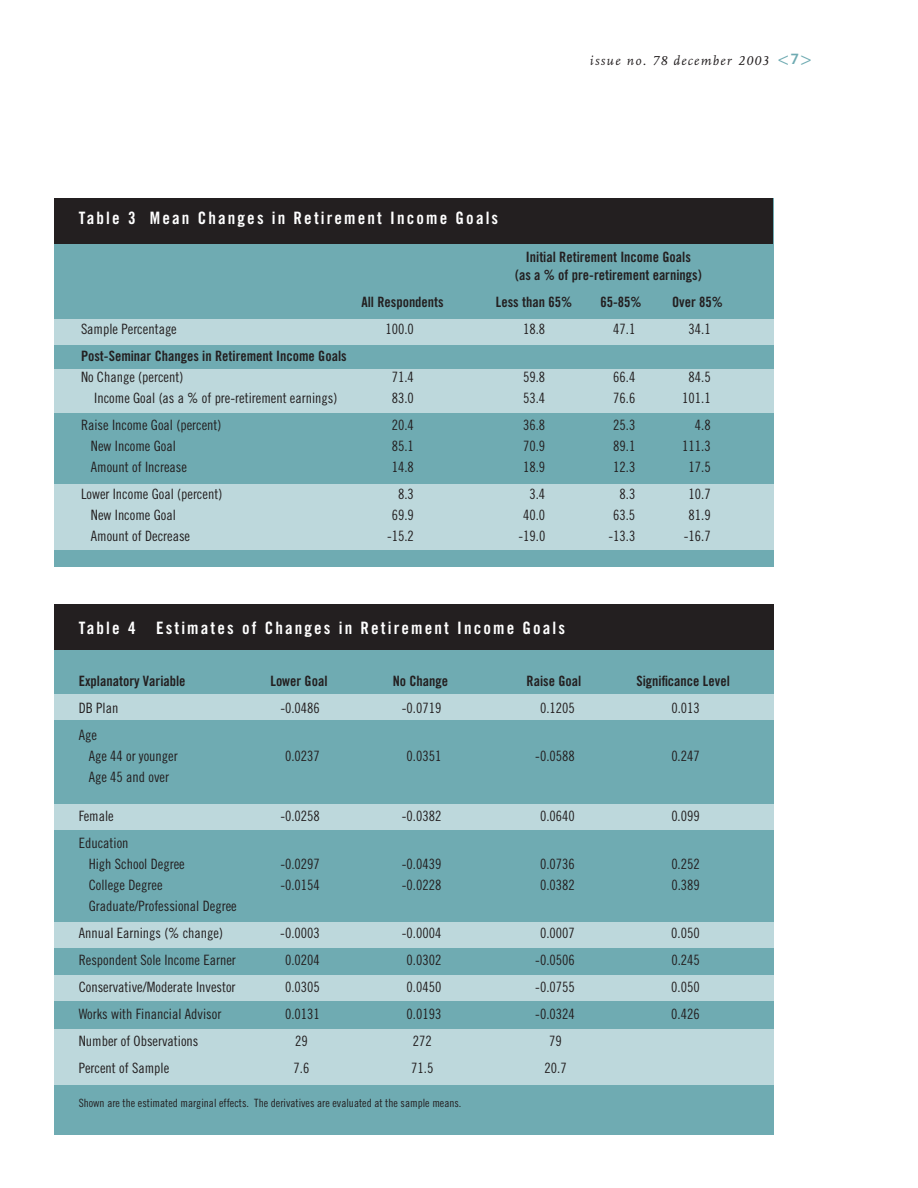
<style>
.page{position:relative;width:918px;height:1188px;background:#fff}
.page>*{position:absolute;margin:0;border:0;box-sizing:border-box;transform-origin:0 0}
.t1{font:700 condensed 18px "TC Trade Gothic";letter-spacing:.12em;color:#fff}
.t2{font:15px/21px "TC Trade Gothic Condensed";color:#231f20}
.t3{font:700 condensed 15px/18px "TC Trade Gothic";color:#231f20;text-align:center}
.t4{font:italic 13.5px "TC Scala";letter-spacing:.1em;color:#231f20}
.t5{font:12px "TC Trade Gothic Condensed";color:#231f20}
.s1{font-family:"TC Trade Gothic";font-style:normal;font-size:19.5px;color:#6fabb2}
.s2{font-family:"TC Trade Gothic";font-weight:700;font-style:normal;font-size:15px;color:#6fabb2}
</style>
<div class="page">
<div style="left:54px;top:198px;width:720px;height:369px;background:#6fabb2"></div>
<div style="left:54px;top:198px;width:719px;height:45px;background:#231f20"></div>
<div style="left:54px;top:319px;width:720px;height:25px;background:#bdd8dc"></div>
<div style="left:54px;top:370px;width:720px;height:43px;background:#bdd8dc"></div>
<div style="left:54px;top:485px;width:720px;height:65px;background:#bdd8dc"></div>
<div style="left:54px;top:642px;width:720px;height:493px;background:#6fabb2"></div>
<div style="left:54px;top:605px;width:720px;height:45px;background:#231f20"></div>
<div style="left:54px;top:695px;width:720px;height:25px;background:#bdd8dc"></div>
<div style="left:54px;top:804px;width:720px;height:26px;background:#bdd8dc"></div>
<div style="left:54px;top:923px;width:720px;height:25px;background:#bdd8dc"></div>
<div style="left:54px;top:975px;width:720px;height:26px;background:#bdd8dc"></div>
<div style="left:54px;top:1029px;width:720px;height:56px;background:#bdd8dc"></div>
<p class="t4" style="left:590px;top:54px;width:223px">issue no. 78 december 2003 <span class="s1">&lt;</span><span class="s2">7</span><span class="s1">&gt;</span></p>
<p class="t1" style="left:79px;top:212px;width:421px">Table 3 Mean Changes in Retirement Income Goals</p>
<p class="t3" style="left:515px;top:249px;width:188px">Initial Retirement Income Goals<br>(as a % of pre-retirement earnings)</p>
<p class="t3" style="left:361px;top:294px;width:84px">All Respondents</p>
<p class="t3" style="left:496px;top:294px;width:78px">Less than 65%</p>
<p class="t3" style="left:600px;top:294px;width:43px">65-85%</p>
<p class="t3" style="left:672px;top:294px;width:52px">Over 85%</p>
<p class="t2" style="left:81px;top:320px;width:97px">Sample Percentage</p>
<p class="t2" style="left:385px;top:320px;width:30px">100.0</p>
<p class="t2" style="left:523px;top:320px;width:24px">18.8</p>
<p class="t2" style="left:613px;top:320px;width:24px">47.1</p>
<p class="t2" style="left:689px;top:320px;width:24px">34.1</p>
<p class="t3" style="left:81px;top:348px;width:267px">Post-Seminar Changes in Retirement Income Goals</p>
<p class="t2" style="left:81px;top:368px;width:104px">No Change (percent)</p>
<p class="t2" style="left:392px;top:368px;width:24px">71.4</p>
<p class="t2" style="left:523px;top:368px;width:24px">59.8</p>
<p class="t2" style="left:613px;top:368px;width:24px">66.4</p>
<p class="t2" style="left:689px;top:368px;width:24px">84.5</p>
<p class="t2" style="left:94px;top:389px;width:245px">Income Goal (as a % of pre-retirement earnings)</p>
<p class="t2" style="left:392px;top:389px;width:24px">83.0</p>
<p class="t2" style="left:523px;top:389px;width:24px">53.4</p>
<p class="t2" style="left:613px;top:389px;width:24px">76.6</p>
<p class="t2" style="left:682px;top:389px;width:30px">101.1</p>
<p class="t2" style="left:81px;top:416px;width:142px">Raise Income Goal (percent)</p>
<p class="t2" style="left:392px;top:416px;width:24px">20.4</p>
<p class="t2" style="left:523px;top:416px;width:24px">36.8</p>
<p class="t2" style="left:613px;top:416px;width:24px">25.3</p>
<p class="t2" style="left:695px;top:416px;width:17px">4.8</p>
<p class="t2" style="left:91px;top:437px;width:86px">New Income Goal</p>
<p class="t2" style="left:392px;top:437px;width:24px">85.1</p>
<p class="t2" style="left:523px;top:437px;width:24px">70.9</p>
<p class="t2" style="left:613px;top:437px;width:24px">89.1</p>
<p class="t2" style="left:682px;top:437px;width:30px">111.3</p>
<p class="t2" style="left:91px;top:458px;width:98px">Amount of Increase</p>
<p class="t2" style="left:392px;top:458px;width:24px">14.8</p>
<p class="t2" style="left:523px;top:458px;width:24px">18.9</p>
<p class="t2" style="left:613px;top:458px;width:24px">12.3</p>
<p class="t2" style="left:689px;top:458px;width:24px">17.5</p>
<p class="t2" style="left:81px;top:485px;width:143px">Lower Income Goal (percent)</p>
<p class="t2" style="left:398px;top:485px;width:17px">8.3</p>
<p class="t2" style="left:530px;top:485px;width:17px">3.4</p>
<p class="t2" style="left:620px;top:485px;width:17px">8.3</p>
<p class="t2" style="left:689px;top:485px;width:24px">10.7</p>
<p class="t2" style="left:91px;top:506px;width:86px">New Income Goal</p>
<p class="t2" style="left:392px;top:506px;width:24px">69.9</p>
<p class="t2" style="left:523px;top:506px;width:24px">40.0</p>
<p class="t2" style="left:613px;top:506px;width:24px">63.5</p>
<p class="t2" style="left:689px;top:506px;width:24px">81.9</p>
<p class="t2" style="left:91px;top:527px;width:101px">Amount of Decrease</p>
<p class="t2" style="left:387px;top:527px;width:28px">-15.2</p>
<p class="t2" style="left:518px;top:527px;width:28px">-19.0</p>
<p class="t2" style="left:609px;top:527px;width:28px">-13.3</p>
<p class="t2" style="left:684px;top:527px;width:28px">-16.7</p>
<p class="t1" style="left:79px;top:622px;width:488px">Table 4 Estimates of Changes in Retirement Income Goals</p>
<p class="t3" style="left:79px;top:673px;width:108px">Explanatory Variable</p>
<p class="t3" style="left:270px;top:673px;width:59px">Lower Goal</p>
<p class="t3" style="left:393px;top:673px;width:57px">No Change</p>
<p class="t3" style="left:527px;top:673px;width:56px">Raise Goal</p>
<p class="t3" style="left:636px;top:673px;width:95px">Significance Level</p>
<p class="t2" style="left:79px;top:699px;width:41px">DB Plan</p>
<p class="t2" style="left:280px;top:699px;width:41px">-0.0486</p>
<p class="t2" style="left:402px;top:699px;width:41px">-0.0719</p>
<p class="t2" style="left:540px;top:699px;width:36px">0.1205</p>
<p class="t2" style="left:671px;top:699px;width:30px">0.013</p>
<p class="t2" style="left:89px;top:726px;width:91px;text-indent:-10px">Age<br>Age 44 or younger</p>
<p class="t2" style="left:285px;top:747px;width:36px">0.0237</p>
<p class="t2" style="left:407px;top:747px;width:36px">0.0351</p>
<p class="t2" style="left:535px;top:747px;width:41px">-0.0588</p>
<p class="t2" style="left:671px;top:747px;width:30px">0.247</p>
<p class="t2" style="left:89px;top:768px;width:82px">Age 45 and over</p>
<p class="t2" style="left:79px;top:807px;width:37px">Female</p>
<p class="t2" style="left:280px;top:807px;width:41px">-0.0258</p>
<p class="t2" style="left:402px;top:807px;width:41px">-0.0382</p>
<p class="t2" style="left:540px;top:807px;width:36px">0.0640</p>
<p class="t2" style="left:671px;top:807px;width:30px">0.099</p>
<p class="t2" style="left:89px;top:834px;width:98px;text-indent:-10px">Education<br>High School Degree</p>
<p class="t2" style="left:280px;top:855px;width:41px">-0.0297</p>
<p class="t2" style="left:402px;top:855px;width:41px">-0.0439</p>
<p class="t2" style="left:540px;top:855px;width:36px">0.0736</p>
<p class="t2" style="left:671px;top:855px;width:30px">0.252</p>
<p class="t2" style="left:89px;top:876px;width:75px">College Degree</p>
<p class="t2" style="left:280px;top:876px;width:41px">-0.0154</p>
<p class="t2" style="left:402px;top:876px;width:41px">-0.0228</p>
<p class="t2" style="left:540px;top:876px;width:36px">0.0382</p>
<p class="t2" style="left:671px;top:876px;width:30px">0.389</p>
<p class="t2" style="left:79px;top:894px;width:160px;line-height:27px;text-indent:10px">Graduate/Professional Degree<br>Annual Earnings (% change)</p>
<p class="t2" style="left:280px;top:924px;width:41px">-0.0003</p>
<p class="t2" style="left:402px;top:924px;width:41px">-0.0004</p>
<p class="t2" style="left:540px;top:924px;width:36px">0.0007</p>
<p class="t2" style="left:671px;top:924px;width:30px">0.050</p>
<p class="t2" style="left:79px;top:951px;width:159px">Respondent Sole Income Earner</p>
<p class="t2" style="left:285px;top:951px;width:36px">0.0204</p>
<p class="t2" style="left:407px;top:951px;width:36px">0.0302</p>
<p class="t2" style="left:535px;top:951px;width:41px">-0.0506</p>
<p class="t2" style="left:671px;top:951px;width:30px">0.245</p>
<p class="t2" style="left:79px;top:978px;width:158px">Conservative/Moderate Investor</p>
<p class="t2" style="left:285px;top:978px;width:36px">0.0305</p>
<p class="t2" style="left:407px;top:978px;width:36px">0.0450</p>
<p class="t2" style="left:535px;top:978px;width:41px">-0.0755</p>
<p class="t2" style="left:671px;top:978px;width:30px">0.050</p>
<p class="t2" style="left:79px;top:1005px;width:144px">Works with Financial Advisor</p>
<p class="t2" style="left:285px;top:1005px;width:36px">0.0131</p>
<p class="t2" style="left:407px;top:1005px;width:36px">0.0193</p>
<p class="t2" style="left:535px;top:1005px;width:41px">-0.0324</p>
<p class="t2" style="left:671px;top:1005px;width:30px">0.426</p>
<p class="t2" style="left:79px;top:1032px;width:121px">Number of Observations</p>
<p class="t2" style="left:295px;top:1032px;width:14px">29</p>
<p class="t2" style="left:413px;top:1032px;width:20px">272</p>
<p class="t2" style="left:549px;top:1032px;width:14px">79</p>
<p class="t2" style="left:79px;top:1059px;width:92px">Percent of Sample</p>
<p class="t2" style="left:294px;top:1059px;width:17px">7.6</p>
<p class="t2" style="left:411px;top:1059px;width:24px">71.5</p>
<p class="t2" style="left:545px;top:1059px;width:24px">20.7</p>
<p class="t5" style="left:79px;top:1098px;width:384px">Shown are the estimated marginal effects. The derivatives are evaluated at the sample means.</p>
</div>
